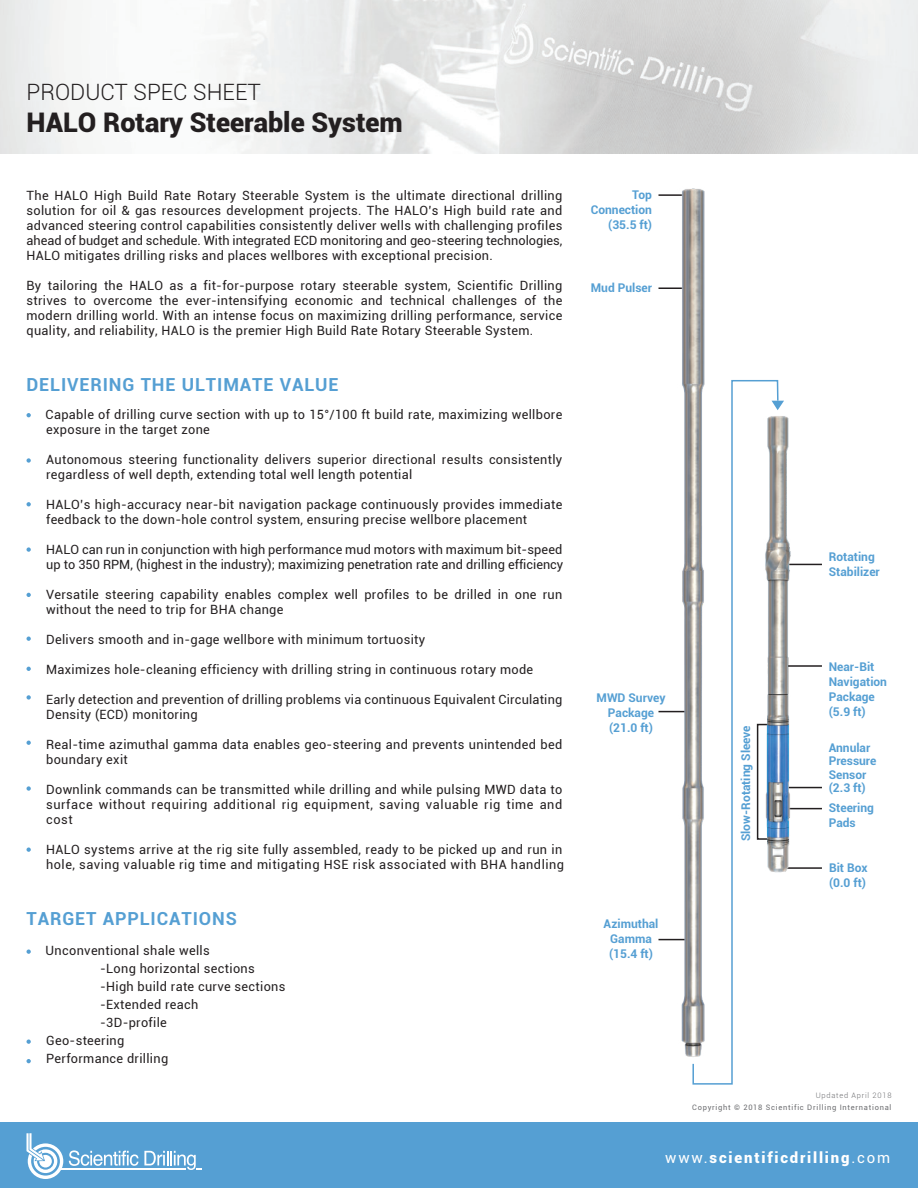
<style>
.page{position:relative;width:918px;height:1188px;background:#fff}
.page>*{position:absolute;margin:0;border:0;box-sizing:border-box;transform-origin:0 0}
.t1{font:900 27px "Roboto";color:#231f20}
.t2{font:300 22.5px "Roboto";color:#231f20}
.t3{font:700 18px "Roboto";letter-spacing:.05em;color:#559fd3}
.t4{font:900 15px "Roboto";letter-spacing:.12em;color:#fff}
.t5{font:12.75px/15px "Roboto";letter-spacing:.025em;color:#231f20}
.t6{font:12.75px/15px "Roboto";color:#231f20}
.t7{font:700 12px/15px "Roboto";color:#559fd3}
.t8{font:7.5px "Roboto";letter-spacing:.1em;color:#6c6d70}
.t9{font:300 7.5px "Roboto";letter-spacing:.1em;color:#6c6d70}
.s1{font-weight:400}
</style>
<div class="page">
<hr style="left:781px;top:564px;width:41px;height:1px;background:#231f20">
<hr style="left:781px;top:665px;width:41px;height:2px;background:#231f20">
<hr style="left:781px;top:787px;width:41px;height:1px;background:#231f20">
<hr style="left:781px;top:808px;width:41px;height:1px;background:#231f20">
<hr style="left:781px;top:867px;width:41px;height:2px;background:#231f20">
<hr style="left:659px;top:287px;width:34px;height:2px;background:#231f20">
<hr style="left:659px;top:194px;width:34px;height:2px;background:#231f20">
<hr style="left:659px;top:711px;width:34px;height:1px;background:#231f20">
<hr style="left:659px;top:939px;width:34px;height:1px;background:#231f20">
<img style="left:672px;top:188px;width:33px;height:869px">
<img style="left:779px;top:416px;width:20px;height:457px">
<svg style="left:692px;top:379px;width:87px;height:706px"></svg>
<svg style="left:772px;top:401px;width:12px;height:9px"></svg>
<div style="left:0;top:1122px;width:918px;height:66px;background:#559fd3"></div>
<svg style="left:27px;top:1133px;width:36px;height:46px"></svg>
<svg style="left:69px;top:1150px;width:69px;height:16px"></svg>
<hr style="left:60px;top:1168px;width:126px;height:2px;background:#fff">
<svg style="left:144px;top:1151px;width:58px;height:19px"></svg>
<img style="left:0;top:0;width:918px;height:153px">
<svg style="left:27px;top:413px;width:4px;height:4px"></svg>
<svg style="left:27px;top:458px;width:4px;height:5px"></svg>
<svg style="left:27px;top:502px;width:4px;height:4px"></svg>
<svg style="left:27px;top:547px;width:4px;height:5px"></svg>
<svg style="left:27px;top:593px;width:4px;height:4px"></svg>
<svg style="left:27px;top:637px;width:4px;height:4px"></svg>
<svg style="left:27px;top:667px;width:4px;height:4px"></svg>
<svg style="left:27px;top:695px;width:4px;height:5px"></svg>
<svg style="left:27px;top:741px;width:4px;height:4px"></svg>
<svg style="left:27px;top:786px;width:4px;height:5px"></svg>
<svg style="left:27px;top:847px;width:4px;height:5px"></svg>
<svg style="left:27px;top:949px;width:4px;height:5px"></svg>
<svg style="left:27px;top:1039px;width:4px;height:5px"></svg>
<svg style="left:27px;top:1059px;width:4px;height:4px"></svg>
<h2 class="t2" style="left:26px;top:77px;width:236px">PRODUCT SPEC SHEET</h2>
<h1 class="t1" style="left:26px;top:103px;width:378px">HALO Rotary Steerable System</h1>
<p class="t5" style="left:26px;top:187px;width:537px;text-align:justify">The HALO High Build Rate Rotary Steerable System is the ultimate directional drilling solution for oil &amp; gas resources development projects. The HALO’s High build rate and advanced steering control capabilities consistently deliver wells with challenging profiles ahead of budget and schedule. With integrated ECD monitoring and geo-steering technologies, HALO mitigates drilling risks and places wellbores with exceptional precision.</p>
<p class="t5" style="left:26px;top:277px;width:537px;text-align:justify">By tailoring the HALO as a fit-for-purpose rotary steerable system, Scientific Drilling strives to overcome the ever-intensifying economic and technical challenges of the modern drilling world. With an intense focus on maximizing drilling performance, service quality, and reliability, HALO is the premier High Build Rate Rotary Steerable System.</p>
<h3 class="t3" style="left:26px;top:372px;width:313px">DELIVERING THE ULTIMATE VALUE</h3>
<p class="t5" style="left:46px;top:406px;width:518px">Capable of drilling curve section with up to 15°/100 ft build rate, maximizing wellbore exposure in the target zone</p>
<p class="t5" style="left:46px;top:451px;width:518px">Autonomous steering functionality delivers superior directional results consistently regardless of well depth, extending total well length potential</p>
<p class="t5" style="left:46px;top:496px;width:518px">HALO’s high-accuracy near-bit navigation package continuously provides immediate feedback to the down-hole control system, ensuring precise wellbore placement</p>
<p class="t6" style="left:46px;top:541px;width:519px">HALO can run in conjunction with high performance mud motors with maximum bit-speed up to 350 RPM, (highest in the industry); maximizing penetration rate and drilling efficiency</p>
<p class="t5" style="left:46px;top:586px;width:518px">Versatile steering capability enables complex well profiles to be drilled in one run without the need to trip for BHA change</p>
<p class="t5" style="left:46px;top:631px;width:381px">Delivers smooth and in-gage wellbore with minimum tortuosity</p>
<p class="t5" style="left:46px;top:661px;width:489px">Maximizes hole-cleaning efficiency with drilling string in continuous rotary mode</p>
<p class="t5" style="left:46px;top:691px;width:518px">Early detection and prevention of drilling problems via continuous Equivalent Circulating<br>Density (ECD) monitoring</p>
<p class="t5" style="left:46px;top:736px;width:518px">Real-time azimuthal gamma data enables geo-steering and prevents unintended bed boundary exit</p>
<p class="t5" style="left:46px;top:781px;width:518px;text-align:justify">Downlink commands can be transmitted while drilling and while pulsing MWD data to surface without requiring additional rig equipment, saving valuable rig time and cost</p>
<p class="t5" style="left:46px;top:841px;width:519px">HALO systems arrive at the rig site fully assembled, ready to be picked up and run in hole, saving valuable rig time and mitigating HSE risk associated with BHA handling</p>
<h3 class="t3" style="left:26px;top:906px;width:212px">TARGET APPLICATIONS</h3>
<p class="t5" style="left:46px;top:943px;width:166px">Unconventional shale wells</p>
<p class="t5" style="left:100px;top:961px;width:156px">-Long horizontal sections</p>
<p class="t5" style="left:100px;top:979px;width:187px">-High build rate curve sections</p>
<p class="t5" style="left:100px;top:997px;width:100px">-Extended reach</p>
<p class="t5" style="left:100px;top:1015px;width:68px">-3D-profile</p>
<p class="t5" style="left:46px;top:1033px;width:80px">Geo-steering</p>
<p class="t5" style="left:46px;top:1051px;width:124px">Performance drilling</p>
<p class="t7" style="left:591px;top:187px;width:63px;text-align:right">Top<br>Connection (35.5 ft)</p>
<p class="t7" style="left:591px;top:280px;width:63px">Mud Pulser</p>
<p class="t7" style="left:597px;top:690px;width:70px;text-align:center">MWD Survey<br>Package (21.0 ft)</p>
<p class="t7" style="left:604px;top:916px;width:56px;text-align:center">Azimuthal<br>Gamma (15.4 ft)</p>
<p class="t7" style="left:738px;top:841px;width:117px;rotate:-90deg">Slow-Rotating Sleeve</p>
<p class="t7" style="left:829px;top:549px;width:52px">Rotating<br>Stabilizer</p>
<p class="t7" style="left:829px;top:659px;width:60px">Near-Bit<br>Navigation<br>Package (5.9 ft)</p>
<p class="t7" style="left:829px;top:740px;width:49px;line-height:13.5px">Annular<br>Pressure<br>Sensor (2.3 ft)</p>
<p class="t7" style="left:829px;top:800px;width:47px">Steering<br>Pads</p>
<p class="t7" style="left:829px;top:860px;width:40px">Bit Box (0.0 ft)</p>
<p class="t9" style="left:816px;top:1091px;width:77px">Updated April 2018</p>
<p class="t8" style="left:692px;top:1103px;width:201px">Copyright © 2018 Scientific Drilling International</p>
<p class="t4" style="left:665px;top:1147px;width:226px"><span class="s1">www.</span>scientificdrilling<span class="s1">.com</span></p>
</div>
